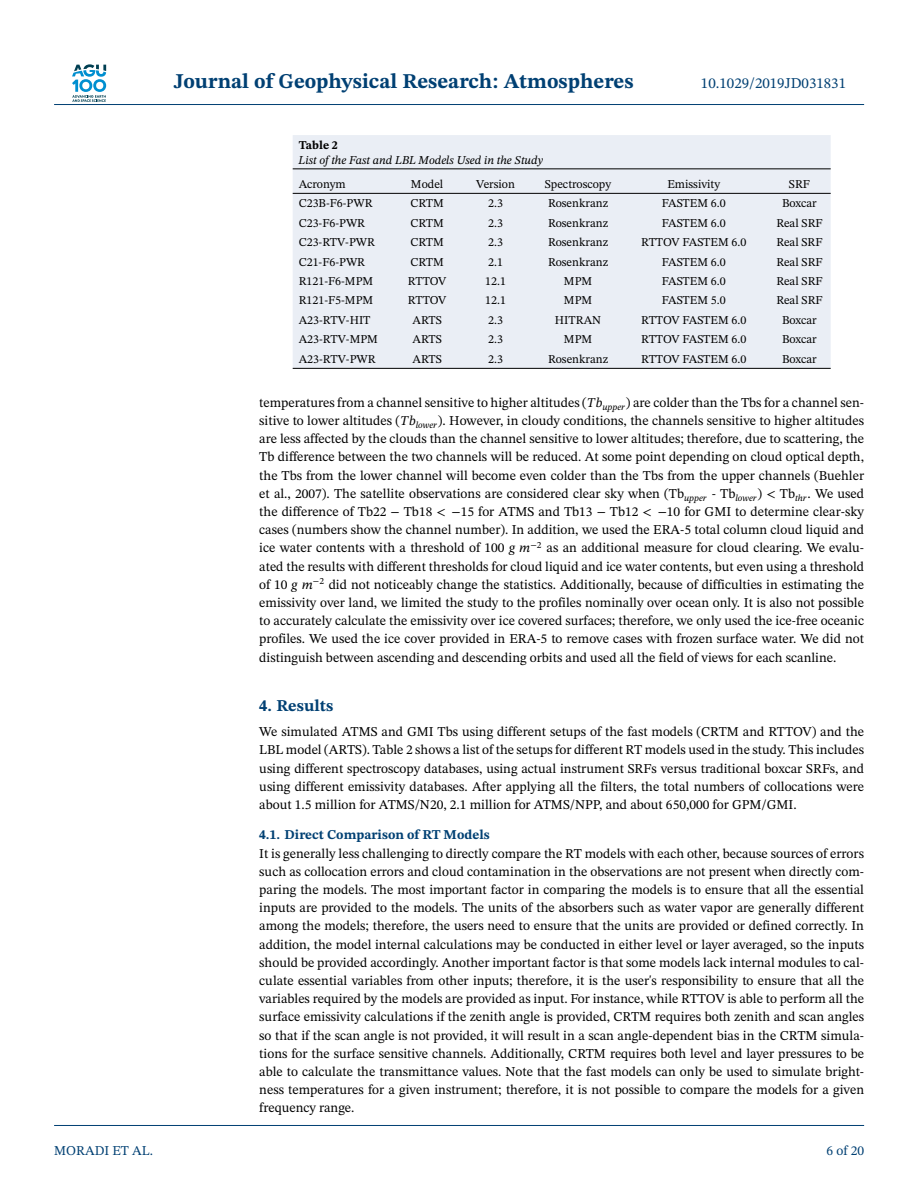
<style>
.page{position:relative;width:918px;height:1188px;background:#fff}
.page>*{position:absolute;margin:0;border:0;box-sizing:border-box;transform-origin:0 0}
.t1{font:700 21px "STIX Two Text";color:#004073}
.t2{font:700 16.5px "STIX Two Text";color:#004073}
.t3{font:15px "STIX Two Text";color:#004073}
.t4{font:13.5px/18.1px "STIX Two Text";color:#000;text-align:justify}
.t5{font:700 13.5px "STIX Two Text";color:#004073}
.t6{font:13.5px "STIX Two Text";color:#004073}
.t7{font:12px "STIX Two Text";color:#000}
.t8{font:italic 12px "STIX Two Text";color:#000}
.t9{font:700 12px "STIX Two Text";color:#000}
.s1{font-style:italic}
.s2{font-family:"STIX Math";font-style:italic}
.s3{font-family:"STIX Math"}
</style>
<div class="page">
<svg style="left:72px;top:64px;width:34px;height:38px"></svg>
<hr style="left:54px;top:104px;width:810px;height:1px;background:#004073">
<div style="left:293px;top:135px;width:538px;height:234px;background:#eaeef5"></div>
<hr style="left:293px;top:168px;width:538px;height:1px;background:#000">
<hr style="left:293px;top:193px;width:538px;height:1px;background:#000">
<hr style="left:293px;top:368px;width:538px;height:1px;background:#000">
<hr style="left:54px;top:1125px;width:810px;height:1px;background:#004073">
<h1 class="t1" style="left:174px;top:73px;width:461px">Journal of Geophysical Research: Atmospheres</h1>
<p class="t3" style="left:701px;top:77px;width:147px">10.1029/2019JD031831</p>
<p class="t9" style="left:299px;top:140px;width:41px">Table 2</p>
<p class="t8" style="left:299px;top:155px;width:246px">List of the Fast and LBL Models Used in the Study</p>
<p class="t7" style="left:299px;top:179px;width:49px">Acronym</p>
<p class="t7" style="left:411px;top:179px;width:34px">Model</p>
<p class="t7" style="left:476px;top:179px;width:40px">Version</p>
<p class="t7" style="left:545px;top:179px;width:68px">Spectroscopy</p>
<p class="t7" style="left:667px;top:179px;width:54px">Emissivity</p>
<p class="t7" style="left:789px;top:179px;width:23px">SRF</p>
<p class="t7" style="left:299px;top:199px;width:75px">C23B-F6-PWR</p>
<p class="t7" style="left:410px;top:199px;width:35px">CRTM</p>
<p class="t7" style="left:488px;top:199px;width:16px">2.3</p>
<p class="t7" style="left:548px;top:199px;width:62px">Rosenkranz</p>
<p class="t7" style="left:662px;top:199px;width:65px">FASTEM 6.0</p>
<p class="t7" style="left:782px;top:199px;width:36px">Boxcar</p>
<p class="t7" style="left:299px;top:218px;width:68px">C23-F6-PWR</p>
<p class="t7" style="left:410px;top:218px;width:35px">CRTM</p>
<p class="t7" style="left:488px;top:218px;width:16px">2.3</p>
<p class="t7" style="left:548px;top:218px;width:62px">Rosenkranz</p>
<p class="t7" style="left:662px;top:218px;width:65px">FASTEM 6.0</p>
<p class="t7" style="left:776px;top:218px;width:48px">Real SRF</p>
<p class="t7" style="left:299px;top:238px;width:78px">C23-RTV-PWR</p>
<p class="t7" style="left:410px;top:238px;width:35px">CRTM</p>
<p class="t7" style="left:488px;top:238px;width:16px">2.3</p>
<p class="t7" style="left:548px;top:238px;width:62px">Rosenkranz</p>
<p class="t7" style="left:641px;top:238px;width:107px">RTTOV FASTEM 6.0</p>
<p class="t7" style="left:776px;top:238px;width:48px">Real SRF</p>
<p class="t7" style="left:299px;top:257px;width:68px">C21-F6-PWR</p>
<p class="t7" style="left:410px;top:257px;width:35px">CRTM</p>
<p class="t7" style="left:488px;top:257px;width:16px">2.1</p>
<p class="t7" style="left:548px;top:257px;width:62px">Rosenkranz</p>
<p class="t7" style="left:662px;top:257px;width:65px">FASTEM 6.0</p>
<p class="t7" style="left:776px;top:257px;width:48px">Real SRF</p>
<p class="t7" style="left:299px;top:276px;width:76px">R121-F6-MPM</p>
<p class="t7" style="left:408px;top:276px;width:40px">RTTOV</p>
<p class="t7" style="left:485px;top:276px;width:22px">12.1</p>
<p class="t7" style="left:564px;top:276px;width:30px">MPM</p>
<p class="t7" style="left:662px;top:276px;width:65px">FASTEM 6.0</p>
<p class="t7" style="left:776px;top:276px;width:48px">Real SRF</p>
<p class="t7" style="left:299px;top:296px;width:76px">R121-F5-MPM</p>
<p class="t7" style="left:408px;top:296px;width:40px">RTTOV</p>
<p class="t7" style="left:485px;top:296px;width:22px">12.1</p>
<p class="t7" style="left:564px;top:296px;width:30px">MPM</p>
<p class="t7" style="left:662px;top:296px;width:65px">FASTEM 5.0</p>
<p class="t7" style="left:776px;top:296px;width:48px">Real SRF</p>
<p class="t7" style="left:299px;top:315px;width:73px">A23-RTV-HIT</p>
<p class="t7" style="left:412px;top:315px;width:31px">ARTS</p>
<p class="t7" style="left:488px;top:315px;width:16px">2.3</p>
<p class="t7" style="left:555px;top:315px;width:48px">HITRAN</p>
<p class="t7" style="left:641px;top:315px;width:107px">RTTOV FASTEM 6.0</p>
<p class="t7" style="left:782px;top:315px;width:36px">Boxcar</p>
<p class="t7" style="left:299px;top:335px;width:81px">A23-RTV-MPM</p>
<p class="t7" style="left:412px;top:335px;width:31px">ARTS</p>
<p class="t7" style="left:488px;top:335px;width:16px">2.3</p>
<p class="t7" style="left:564px;top:335px;width:30px">MPM</p>
<p class="t7" style="left:641px;top:335px;width:107px">RTTOV FASTEM 6.0</p>
<p class="t7" style="left:782px;top:335px;width:36px">Boxcar</p>
<p class="t7" style="left:299px;top:354px;width:79px">A23-RTV-PWR</p>
<p class="t7" style="left:412px;top:354px;width:31px">ARTS</p>
<p class="t7" style="left:488px;top:354px;width:16px">2.3</p>
<p class="t7" style="left:548px;top:354px;width:62px">Rosenkranz</p>
<p class="t7" style="left:641px;top:354px;width:107px">RTTOV FASTEM 6.0</p>
<p class="t7" style="left:782px;top:354px;width:36px">Boxcar</p>
<p class="t4" style="left:259px;top:395px;width:606px">temperatures from a channel sensitive to higher altitudes (<span class="s1">Tb</span><sub>upper</sub>) are colder than the Tbs for a channel sen&shy;sitive to lower altitudes (<span class="s1">Tb</span><sub>lower</sub>). However, in cloudy conditions, the channels sensitive to higher altitudes are less affected by the clouds than the channel sensitive to lower altitudes; therefore, due to scattering, the Tb difference between the two channels will be reduced. At some point depending on cloud optical depth, the Tbs from the lower channel will become even colder than the Tbs from the upper channels (Buehler et al., 2007). The satellite observations are considered clear sky when (Tb<sub>upper</sub> - Tb<sub>lower</sub>) <span class="s2">&lt;</span> Tb<sub>thr</sub>. We used the difference of Tb22 <span class="s3">−</span> Tb18 <span class="s2">&lt;</span> <span class="s3">−</span>15 for ATMS and Tb13 <span class="s3">−</span> Tb12 <span class="s2">&lt;</span> <span class="s3">−</span>10 for GMI to determine clear-sky cases (numbers show the channel number). In addition, we used the ERA-5 total column cloud liquid and ice water contents with a threshold of 100 <span class="s1">g m</span><sup>−</sup><sup>2</sup> as an additional measure for cloud clearing. We evalu&shy;ated the results with different thresholds for cloud liquid and ice water contents, but even using a threshold of 10 <span class="s1">g m</span><sup>−</sup><sup>2</sup> did not noticeably change the statistics. Additionally, because of difficulties in estimating the emissivity over land, we limited the study to the profiles nominally over ocean only. It is also not possible to accurately calculate the emissivity over ice covered surfaces; therefore, we only used the ice-free oceanic profiles. We used the ice cover provided in ERA-5 to remove cases with frozen surface water. We did not distinguish between ascending and descending orbits and used all the field of views for each scanline.</p>
<p class="t2" style="left:259px;top:699px;width:76px">4. Results</p>
<p class="t4" style="left:259px;top:724px;width:606px">We simulated ATMS and GMI Tbs using different setups of the fast models (CRTM and RTTOV) and the LBL model (ARTS). Table 2 shows a list of the setups for different RT models used in the study. This includes using different spectroscopy databases, using actual instrument SRFs versus traditional boxcar SRFs, and using different emissivity databases. After applying all the filters, the total numbers of collocations were about 1.5 million for ATMS/N20, 2.1 million for ATMS/NPP, and about 650,000 for GPM/GMI.</p>
<p class="t5" style="left:259px;top:830px;width:232px">4.1. Direct Comparison of RT Models</p>
<p class="t4" style="left:259px;top:845px;width:606px">It is generally less challenging to directly compare the RT models with each other, because sources of errors such as collocation errors and cloud contamination in the observations are not present when directly com&shy;paring the models. The most important factor in comparing the models is to ensure that all the essential inputs are provided to the models. The units of the absorbers such as water vapor are generally different among the models; therefore, the users need to ensure that the units are provided or defined correctly. In addition, the model internal calculations may be conducted in either level or layer averaged, so the inputs should be provided accordingly. Another important factor is that some models lack internal modules to cal&shy;culate essential variables from other inputs; therefore, it is the user's responsibility to ensure that all the variables required by the models are provided as input. For instance, while RTTOV is able to perform all the surface emissivity calculations if the zenith angle is provided, CRTM requires both zenith and scan angles so that if the scan angle is not provided, it will result in a scan angle-dependent bias in the CRTM simula&shy;tions for the surface sensitive channels. Additionally, CRTM requires both level and layer pressures to be able to calculate the transmittance values. Note that the fast models can only be used to simulate bright&shy;ness temperatures for a given instrument; therefore, it is not possible to compare the models for a given frequency range.</p>
<p class="t6" style="left:54px;top:1145px;width:100px">MORADI ET AL.</p>
<p class="t6" style="left:827px;top:1145px;width:39px">6 of 20</p>
</div>
